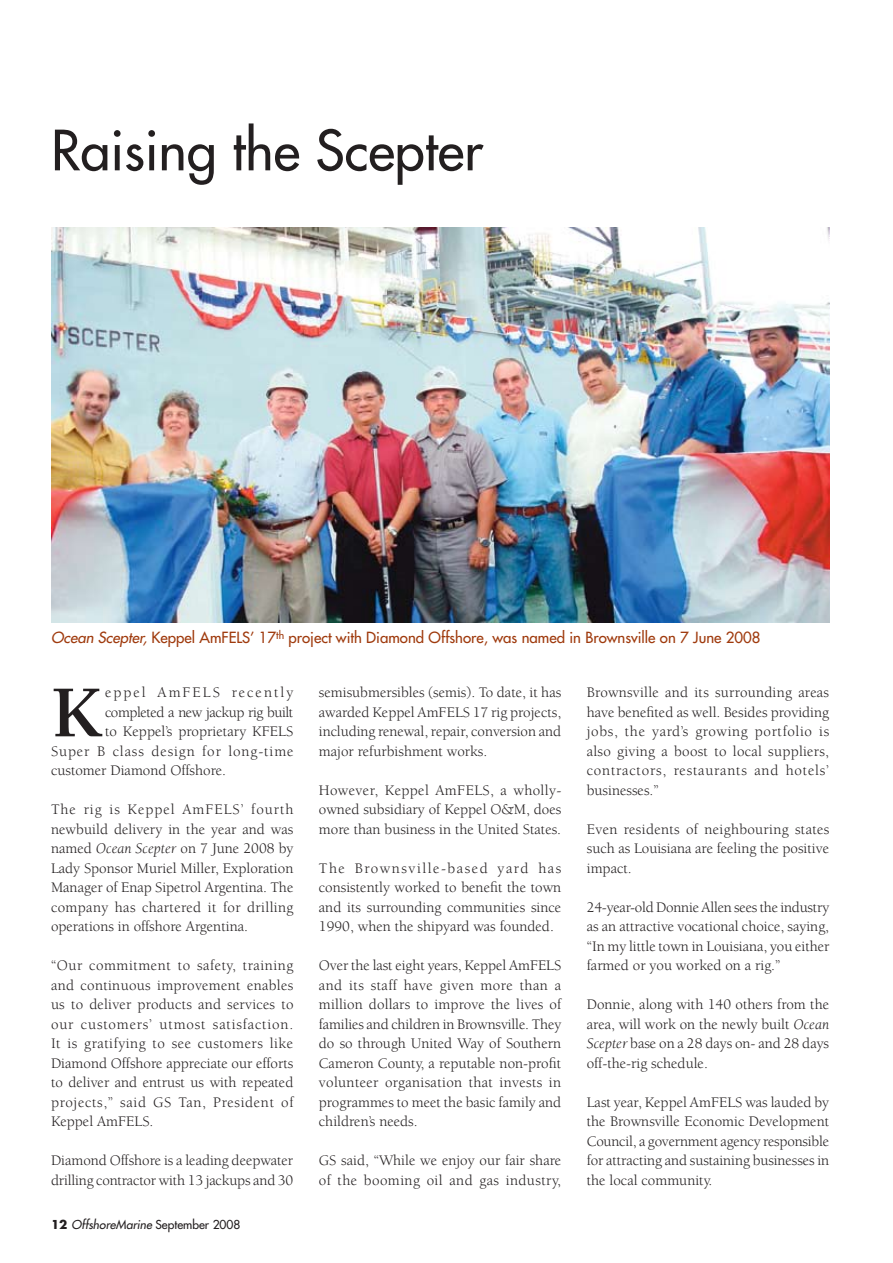
<style>
.page{position:relative;width:893px;height:1263px;background:#fff}
.page>*{position:absolute;margin:0;border:0;box-sizing:border-box;transform-origin:0 0}
.t1{font:700 75px "Berkeley";color:#231f20}
.t2{font:54px "Futura";color:#231f20}
.t3{font:15px/19.5px "Berkeley";color:#231f20;text-align:justify}
.t4{font:15px "Futura";color:#9f3a0d}
.t5{font:15px "Berkeley";letter-spacing:.06em;color:#231f20}
.t6{font:15px "Berkeley";letter-spacing:-.03em;color:#231f20}
.t7{font:15px "Berkeley";letter-spacing:.13em;color:#231f20}
.t8{font:italic 12px "Futura";color:#231f20}
.s1{font-style:italic}
.s2{font-weight:700;font-style:normal}
.s3{font-style:normal}
</style>
<div class="page">
<img style="left:51px;top:228px;width:778px;height:395px">
<h2 class="t2" style="left:51px;top:115px;width:433px">Raising the Scepter</h2>
<p class="t4" style="left:51px;top:628px;width:711px"><span class="s1">Ocean Scepter,</span> Keppel AmFELS’ 17<sup>th</sup> project with Diamond Offshore, was named in Brownsville on 7 June 2008</p>
<p class="t7" style="left:105px;top:685px;width:190px">eppel AmFELS recently</p>
<h1 class="t1" style="left:51px;top:673px;width:52px">K</h1>
<p class="t6" style="left:105px;top:704px;width:190px">completed a new jackup rig built</p>
<p class="t3" style="left:105px;top:722px;width:190px">to Keppel’s proprietary KFELS</p>
<p class="t5" style="left:51px;top:743px;width:244px">Super B class design for long-time</p>
<p class="t3" style="left:51px;top:761px;width:177px">customer Diamond Offshore.</p>
<p class="t3" style="left:51px;top:800px;width:244px">The rig is Keppel AmFELS’ fourth newbuild delivery in the year and was named <span class="s1">Ocean Scepter</span> on 7 June 2008 by Lady Sponsor Muriel Miller, Exploration Manager of Enap Sipetrol Argentina. The company has chartered it for drilling operations in offshore Argentina.</p>
<p class="t3" style="left:51px;top:956px;width:244px">“Our commitment to safety, training and continuous improvement enables us to deliver products and services to our customers’ utmost satisfaction.<br>It is gratifying to see customers like Diamond Offshore appreciate our efforts to deliver and entrust us with repeated projects,” said GS Tan, President of Keppel AmFELS.</p>
<p class="t3" style="left:51px;top:1151px;width:244px">Diamond Offshore is a leading deepwater drilling contractor with 13 jackups and 30</p>
<p class="t8" style="left:51px;top:1217px;width:191px"><span class="s2">12</span> OffshoreMarine <span class="s3">September 2008</span></p>
<p class="t3" style="left:319px;top:683px;width:244px">semisubmersibles (semis). To date, it has awarded Keppel AmFELS 17 rig projects, including renewal, repair, conversion and major refurbishment works.</p>
<p class="t3" style="left:319px;top:781px;width:244px">However, Keppel AmFELS, a wholly&shy;owned subsidiary of Keppel O&amp;M, does more than business in the United States.</p>
<p class="t3" style="left:319px;top:859px;width:244px">The Brownsville-based yard has consistently worked to benefit the town and its surrounding communities since 1990, when the shipyard was founded.</p>
<p class="t3" style="left:319px;top:956px;width:244px">Over the last eight years, Keppel AmFELS and its staff have given more than a million dollars to improve the lives of families and children in Brownsville. They do so through United Way of Southern Cameron County, a reputable non-profit volunteer organisation that invests in programmes to meet the basic family and children’s needs.</p>
<p class="t3" style="left:319px;top:1151px;width:244px">GS said, “While we enjoy our fair share of the booming oil and gas industry,</p>
<p class="t3" style="left:587px;top:683px;width:244px">Brownsville and its surrounding areas have benefited as well. Besides providing jobs, the yard’s growing portfolio is also giving a boost to local suppliers, contractors, restaurants and hotels’ businesses.”</p>
<p class="t3" style="left:587px;top:820px;width:244px">Even residents of neighbouring states such as Louisiana are feeling the positive impact.</p>
<p class="t3" style="left:587px;top:898px;width:244px">24-year-old Donnie Allen sees the industry as an attractive vocational choice, saying, “In my little town in Louisiana, you either farmed or you worked on a rig.”</p>
<p class="t3" style="left:587px;top:995px;width:244px">Donnie, along with 140 others from the area, will work on the newly built <span class="s1">Ocean Scepter</span> base on a 28 days on- and 28 days off-the-rig schedule.</p>
<p class="t3" style="left:587px;top:1093px;width:244px">Last year, Keppel AmFELS was lauded by the Brownsville Economic Development Council, a government agency responsible for attracting and sustaining businesses in the local community.</p>
</div>
